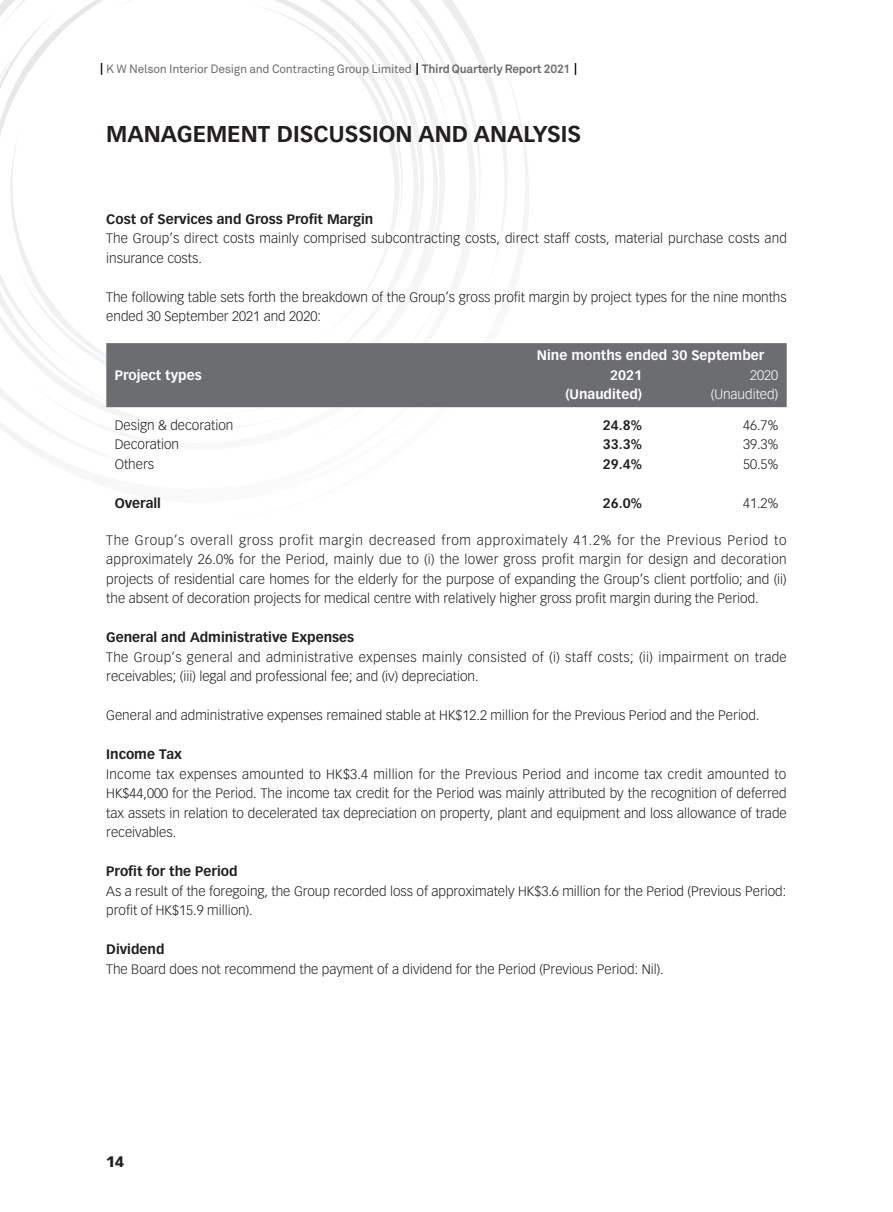
<style>
.page{position:relative;width:893px;height:1212px;background:#fff}
.page>*{position:absolute;margin:0;border:0;box-sizing:border-box;transform-origin:0 0}
.t1{font:700 22.5px "Vectora LT Std";color:#231f20}
.t2{font:900 15px "Vectora LT Std";color:#231f20}
.t3{font:300 13.5px/19.5px "Vectora LT Std";color:#231f20}
.t4{font:300 13.5px/19.5px "Vectora LT Std";letter-spacing:.025em;color:#231f20}
.t5{font:700 13.5px "Vectora LT Std";color:#231f20}
.t6{font:700 13.5px "Vectora LT Std";color:#fff}
.t7{font:300 13.5px "Vectora LT Std";color:#fff}
.t8{font:12px "Akkurat Pro";letter-spacing:-.02em;color:#6c6d70}
.s1{font-weight:700}
</style>
<div class="page">
<svg style="left:0;top:0;width:532px;height:447px"></svg>
<svg style="left:575px;top:63px;width:1px;height:12px"></svg>
<div style="left:106px;top:343px;width:681px;height:64px;background:#6c6d70"></div>
<p class="t8" style="left:106px;top:62px;width:466px">K W Nelson Interior Design and Contracting Group Limited <span class="s1">Third Quarterly Report 2021</span></p>
<h1 class="t1" style="left:106px;top:120px;width:476px">MANAGEMENT DISCUSSION AND ANALYSIS</h1>
<p class="t5" style="left:106px;top:211px;width:269px">Cost of Services and Gross Profit Margin</p>
<p class="t3" style="left:106px;top:229px;width:682px">The Group’s direct costs mainly comprised subcontracting costs, direct staff costs, material purchase costs and insurance costs.</p>
<p class="t3" style="left:106px;top:287px;width:682px">The following table sets forth the breakdown of the Group’s gross profit margin by project types for the nine months ended 30 September 2021 and 2020:</p>
<p class="t6" style="left:537px;top:347px;width:229px">Nine months ended 30 September</p>
<p class="t6" style="left:115px;top:367px;width:88px">Project types</p>
<p class="t6" style="left:610px;top:367px;width:33px">2021</p>
<p class="t7" style="left:750px;top:367px;width:30px">2020</p>
<p class="t6" style="left:565px;top:386px;width:78px">(Unaudited)</p>
<p class="t7" style="left:711px;top:387px;width:69px">(Unaudited)</p>
<p class="t3" style="left:115px;top:415px;width:120px">Design &amp; decoration</p>
<p class="t5" style="left:603px;top:417px;width:41px">24.8%</p>
<p class="t3" style="left:743px;top:415px;width:37px">46.7%</p>
<p class="t3" style="left:115px;top:435px;width:66px">Decoration</p>
<p class="t5" style="left:603px;top:436px;width:41px">33.3%</p>
<p class="t3" style="left:743px;top:435px;width:37px">39.3%</p>
<p class="t3" style="left:115px;top:454px;width:41px">Others</p>
<p class="t5" style="left:603px;top:456px;width:41px">29.4%</p>
<p class="t3" style="left:743px;top:454px;width:37px">50.5%</p>
<p class="t5" style="left:115px;top:495px;width:48px">Overall</p>
<p class="t5" style="left:603px;top:495px;width:41px">26.0%</p>
<p class="t3" style="left:743px;top:493px;width:37px">41.2%</p>
<p class="t3" style="left:106px;top:530px;width:682px;text-align:justify">The Group’s overall gross profit margin decreased from approximately 41.2% for the Previous Period to approximately 26.0% for the Period, mainly due to (i) the lower gross profit margin for design and decoration projects of residential care homes for the elderly for the purpose of expanding the Group’s client portfolio; and (ii) the absent of decoration projects for medical centre with relatively higher gross profit margin during the Period.</p>
<p class="t5" style="left:106px;top:629px;width:249px">General and Administrative Expenses</p>
<p class="t4" style="left:106px;top:647px;width:682px">The Group’s general and administrative expenses mainly consisted of (i) staff costs; (ii) impairment on trade receivables; (iii) legal and professional fee; and (iv) depreciation.</p>
<p class="t3" style="left:106px;top:706px;width:655px">General and administrative expenses remained stable at HK$12.2 million for the Previous Period and the Period.</p>
<p class="t5" style="left:106px;top:746px;width:77px">Income Tax</p>
<p class="t3" style="left:106px;top:764px;width:682px;text-align:justify">Income tax expenses amounted to HK$3.4 million for the Previous Period and income tax credit amounted to HK$44,000 for the Period. The income tax credit for the Period was mainly attributed by the recognition of deferred tax assets in relation to decelerated tax depreciation on property, plant and equipment and loss allowance of trade receivables.</p>
<p class="t5" style="left:106px;top:863px;width:133px">Profit for the Period</p>
<p class="t3" style="left:106px;top:881px;width:681px">As a result of the foregoing, the Group recorded loss of approximately HK$3.6 million for the Period (Previous Period: profit of HK$15.9 million).</p>
<p class="t5" style="left:106px;top:941px;width:60px">Dividend</p>
<p class="t3" style="left:106px;top:959px;width:559px">The Board does not recommend the payment of a dividend for the Period (Previous Period: Nil).</p>
<p class="t2" style="left:106px;top:1152px;width:19px">14</p>
</div>
